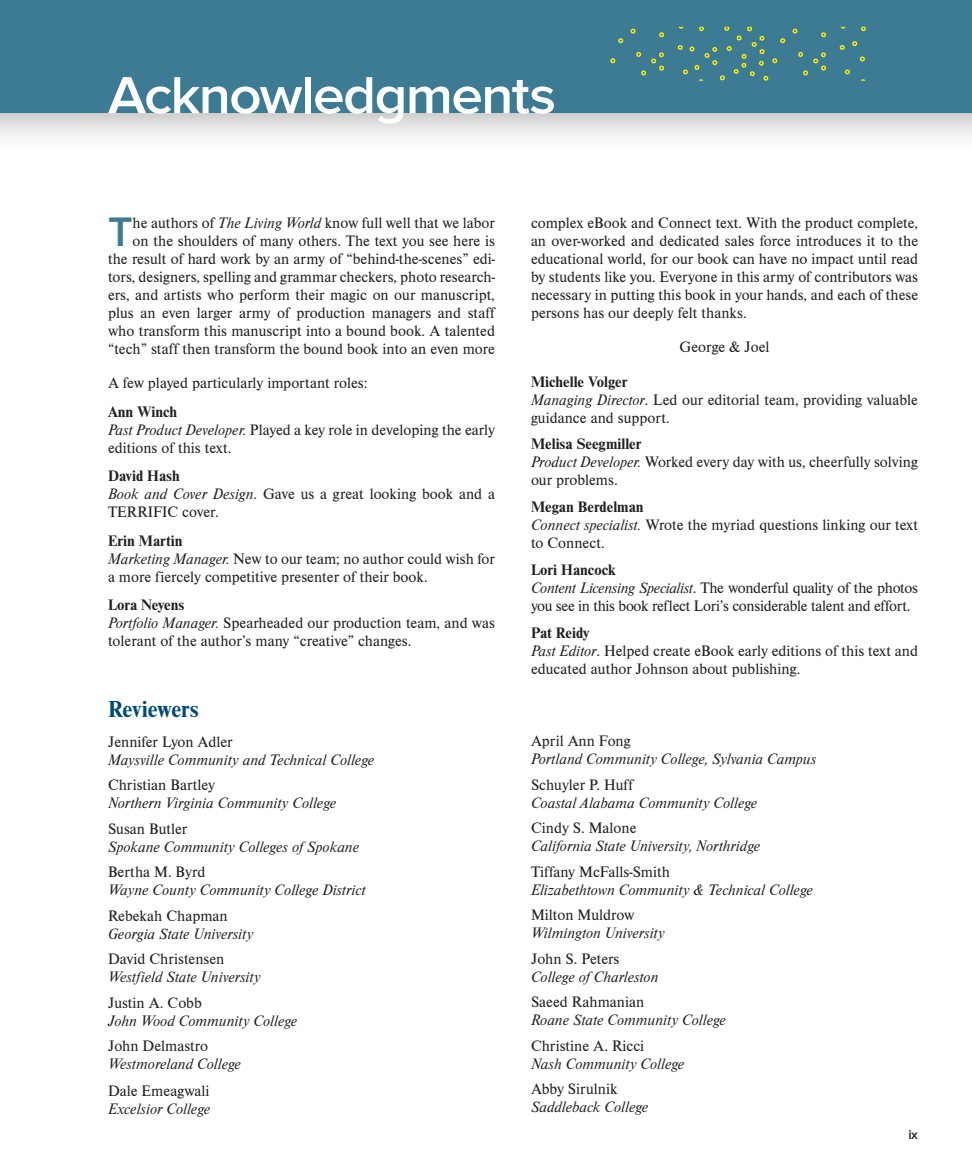
<style>
.page{position:relative;width:972px;height:1175px;background:#fff}
.page>*{position:absolute;margin:0;border:0;box-sizing:border-box;transform-origin:0 0}
.fpr_tt{font:600 54px "Proxima Nova";letter-spacing:-.03em;color:#fff;scale:1.05 1}
.fpr_tx_first{font:600 42.75px "Proxima Nova";color:#3c7b93}
.fak_ha{font:700 24px "Nimbus Rom DOT";letter-spacing:-.01em;color:#004a75}
.fak_tx{font:15.75px/18px "Nimbus Rom DOT";color:#231f20}
.fpr_tx_first-2{font:15.75px/18px "Nimbus Rom DOT";color:#231f20;text-align:right}
.fak_tx-2{font:italic 15.75px "Nimbus Rom DOT";color:#231f20}
.fak_tx-3{font:15.75px/18px "Nimbus Rom DOT";letter-spacing:-.02em;color:#231f20}
.fak_tx-4{font:700 15.75px "Nimbus Rom DOT";color:#231f20}
.t1{font:600 13.5px "Proxima Nova";color:#231f20}
.s1{font-style:italic}
</style>
<div class="page">
<div style="left:0;top:0;width:972px;height:152px;background:#231f20;opacity:.3"></div>
<div style="left:0;top:0;width:972px;height:112px;background:#3c7b93"></div>
<svg style="left:636px;top:52px;width:28px;height:23px"></svg>
<svg style="left:659px;top:32px;width:5px;height:5px"></svg>
<svg style="left:610px;top:58px;width:5px;height:5px"></svg>
<svg style="left:618px;top:38px;width:5px;height:5px"></svg>
<svg style="left:631px;top:29px;width:5px;height:5px"></svg>
<svg style="left:798px;top:52px;width:28px;height:23px"></svg>
<svg style="left:821px;top:32px;width:5px;height:5px"></svg>
<svg style="left:793px;top:29px;width:5px;height:5px"></svg>
<svg style="left:840px;top:45px;width:5px;height:5px"></svg>
<svg style="left:861px;top:27px;width:5px;height:4px"></svg>
<svg style="left:845px;top:69px;width:5px;height:5px"></svg>
<svg style="left:852px;top:41px;width:5px;height:5px"></svg>
<svg style="left:860px;top:56px;width:5px;height:5px"></svg>
<svg style="left:678px;top:27px;width:107px;height:54px"></svg>
<p class="fpr_tt" style="left:108px;top:64px;width:428px">Acknowledgments</p>
<p class="fpr_tx_first-2" style="left:108px;top:214px;width:389px">he authors of <span class="s1">The Living World</span> know full well that we labor<br>on the shoulders of many others. The text you see here is<br>the result of hard work by an army of “behind-the-scenes” edi&shy;tors, designers, spelling and grammar checkers, photo research&shy;ers, and artists who perform their magic on our manuscript, plus an even larger army of production managers and staff who transform this manuscript into a bound book. A talented “tech” staff then transform the bound book into an even more</p>
<p class="fpr_tx_first-2" style="left:531px;top:214px;width:389px;text-align:justify">complex eBook and Connect text. With the product complete, an over-worked and dedicated sales force introduces it to the educational world, for our book can have no impact until read by students like you. Everyone in this army of contributors was necessary in putting this book in your hands, and each of these persons has our deeply felt thanks.</p>
<p class="fpr_tx_first" style="left:108px;top:207px;width:26px">T</p>
<p class="fak_tx" style="left:680px;top:338px;width:91px">George &amp; Joel</p>
<p class="fak_tx" style="left:108px;top:374px;width:261px">A few played particularly important roles:</p>
<p class="fak_tx-4" style="left:108px;top:403px;width:71px">Ann Winch</p>
<p class="fak_tx" style="left:108px;top:421px;width:389px"><span class="s1">Past Product Developer.</span> Played a key role in developing the early editions of this text.</p>
<p class="fak_tx-4" style="left:108px;top:467px;width:73px">David Hash</p>
<p class="fak_tx" style="left:108px;top:485px;width:389px"><span class="s1">Book and Cover Design</span>. Gave us a great looking book and a<br>TERRIFIC cover.</p>
<p class="fak_tx-4" style="left:108px;top:532px;width:76px">Erin Martin</p>
<p class="fak_tx" style="left:108px;top:550px;width:389px"><span class="s1">Marketing Manager.</span> New to our team; no author could wish for a more fiercely competitive presenter of their book.</p>
<p class="fak_tx-4" style="left:108px;top:596px;width:78px">Lora Neyens</p>
<p class="fak_tx" style="left:108px;top:614px;width:389px"><span class="s1">Portfolio Manager.</span> Spearheaded our production team, and was tolerant of the author’s many “creative” changes.</p>
<p class="fak_ha" style="left:108px;top:696px;width:93px">Reviewers</p>
<p class="fak_tx" style="left:108px;top:733px;width:126px">Jennifer Lyon Adler</p>
<p class="fak_tx-2" style="left:108px;top:751px;width:268px">Maysville Community and Technical College</p>
<p class="fak_tx" style="left:108px;top:776px;width:109px">Christian Bartley</p>
<p class="fak_tx-2" style="left:108px;top:794px;width:230px">Northern Virginia Community College</p>
<p class="fak_tx" style="left:108px;top:820px;width:81px">Susan Butler</p>
<p class="fak_tx-2" style="left:108px;top:838px;width:253px">Spokane Community Colleges of Spokane</p>
<p class="fak_tx" style="left:108px;top:863px;width:99px">Bertha M. Byrd</p>
<p class="fak_tx-2" style="left:108px;top:881px;width:259px">Wayne County Community College District</p>
<p class="fak_tx" style="left:108px;top:907px;width:121px">Rebekah Chapman</p>
<p class="fak_tx-2" style="left:108px;top:925px;width:147px">Georgia State University</p>
<p class="fak_tx" style="left:108px;top:950px;width:118px">David Christensen</p>
<p class="fak_tx-2" style="left:108px;top:968px;width:154px">Westfield State University</p>
<p class="fak_tx" style="left:108px;top:994px;width:95px">Justin A. Cobb</p>
<p class="fak_tx-2" style="left:108px;top:1012px;width:191px">John Wood Community College</p>
<p class="fak_tx" style="left:108px;top:1037px;width:102px">John Delmastro</p>
<p class="fak_tx-2" style="left:108px;top:1055px;width:135px">Westmoreland College</p>
<p class="fak_tx" style="left:108px;top:1082px;width:103px">Dale Emeagwali</p>
<p class="fak_tx-2" style="left:108px;top:1100px;width:104px">Excelsior College</p>
<p class="fak_tx-4" style="left:531px;top:373px;width:98px">Michelle Volger</p>
<p class="fak_tx" style="left:531px;top:391px;width:389px"><span class="s1">Managing Director</span>. Led our editorial team, providing valuable guidance and support.</p>
<p class="fak_tx-4" style="left:531px;top:435px;width:112px">Melisa Seegmiller</p>
<p class="fak_tx" style="left:531px;top:453px;width:389px"><span class="s1">Product Developer.</span> Worked every day with us, cheerfully solving our problems.</p>
<p class="fak_tx-4" style="left:531px;top:498px;width:114px">Megan Berdelman</p>
<p class="fak_tx" style="left:531px;top:516px;width:389px"><span class="s1">Connect specialist.</span> Wrote the myriad questions linking our text to Connect.</p>
<p class="fak_tx-4" style="left:531px;top:561px;width:87px">Lori Hancock</p>
<p class="fak_tx-3" style="left:531px;top:579px;width:389px"><span class="s1">Content Licensing Specialist</span>. The wonderful quality of the photos you see in this book reflect Lori’s considerable talent and effort.</p>
<p class="fak_tx-4" style="left:531px;top:624px;width:60px">Pat Reidy</p>
<p class="fak_tx" style="left:531px;top:642px;width:389px"><span class="s1">Past Editor</span>. Helped create eBook early editions of this text and educated author Johnson about publishing.</p>
<p class="fak_tx" style="left:531px;top:732px;width:101px">April Ann Fong</p>
<p class="fak_tx-2" style="left:531px;top:750px;width:287px">Portland Community College, Sylvania Campus</p>
<p class="fak_tx" style="left:531px;top:776px;width:104px">Schuyler P. Huff</p>
<p class="fak_tx-2" style="left:531px;top:794px;width:228px">Coastal Alabama Community College</p>
<p class="fak_tx" style="left:531px;top:819px;width:107px">Cindy S. Malone</p>
<p class="fak_tx-2" style="left:531px;top:837px;width:231px">California State University, Northridge</p>
<p class="fak_tx" style="left:531px;top:863px;width:141px">Tiffany McFalls-Smith</p>
<p class="fak_tx-2" style="left:531px;top:881px;width:283px">Elizabethtown Community &amp; Technical College</p>
<p class="fak_tx" style="left:531px;top:906px;width:105px">Milton Muldrow</p>
<p class="fak_tx-2" style="left:531px;top:924px;width:135px">Wilmington University</p>
<p class="fak_tx" style="left:531px;top:950px;width:90px">John S. Peters</p>
<p class="fak_tx-2" style="left:531px;top:968px;width:129px">College of Charleston</p>
<p class="fak_tx" style="left:531px;top:993px;width:115px">Saeed Rahmanian</p>
<p class="fak_tx-2" style="left:531px;top:1011px;width:197px">Roane State Community College</p>
<p class="fak_tx" style="left:531px;top:1037px;width:115px">Christine A. Ricci</p>
<p class="fak_tx-2" style="left:531px;top:1055px;width:155px">Nash Community College</p>
<p class="fak_tx" style="left:531px;top:1080px;width:88px">Abby Sirulnik</p>
<p class="fak_tx-2" style="left:531px;top:1098px;width:119px">Saddleback College</p>
<p class="t1" style="left:908px;top:1126px;width:11px">ix</p>
</div>
